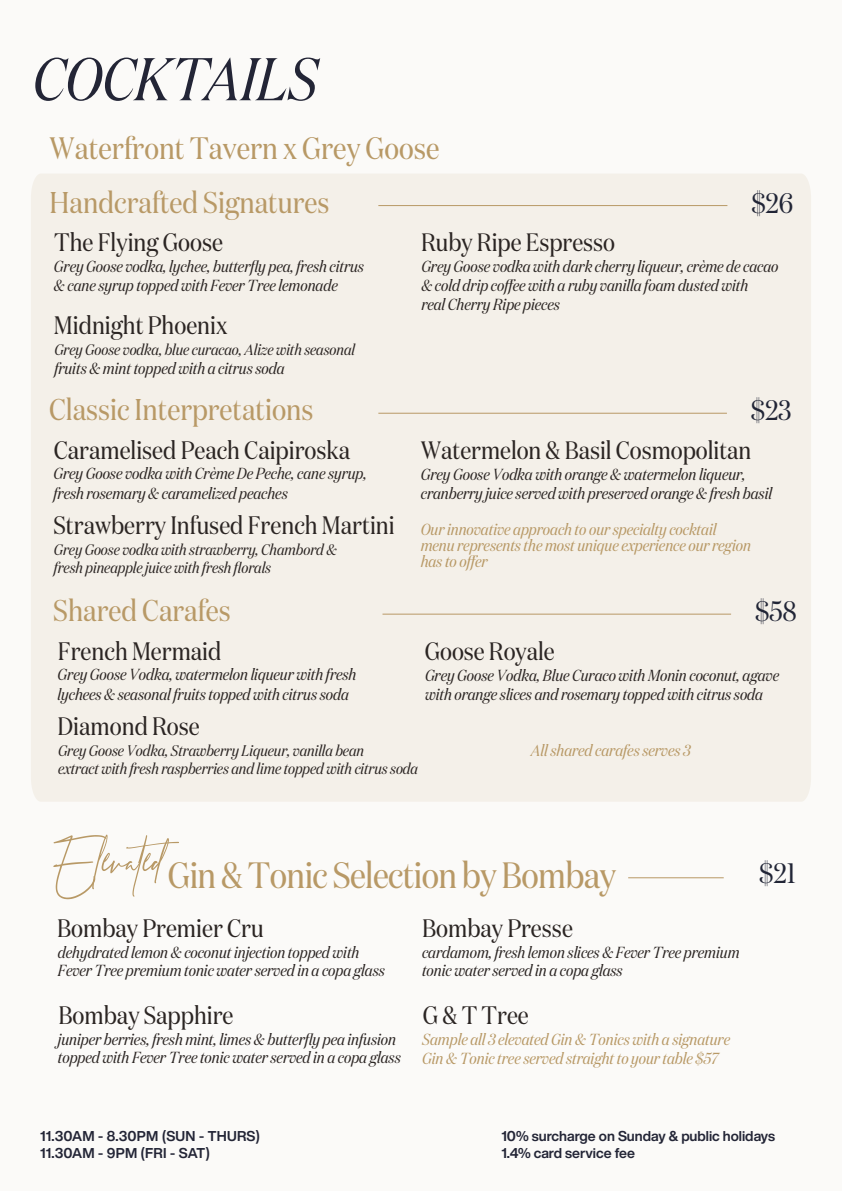
<style>
.page{position:relative;width:842px;height:1191px;background:#fbfaf8}
.page>*{position:absolute;margin:0;border:0;box-sizing:border-box;transform-origin:0 0}
.t1{font:italic 60.2px "Domaine Disp Nar";color:#232536}
.t2{font:54px "Prestige Signature Script Demo";letter-spacing:-.015em;color:#b89966}
.t3{font:36.6px "Domaine Disp Nar";letter-spacing:-.015em;color:#b89966}
.t4{font:31px "Domaine Disp Nar";color:#b89966}
.t5{font:30px "Domaine Disp Nar";color:#b89966}
.t6{font:28.2px "Domaine Disp Nar";color:#212536}
.t7{font:25.2px "Domaine Disp Nar";color:#2b2523}
.t8{font:25px "Domaine Disp Nar";color:#2b2523}
.t9{font:italic 16px/19.2px "Domaine Disp Nar";color:#2b2523}
.t10{font:italic 16px/16.2px "Domaine Disp Nar";color:#b89966}
.t11{font:italic 15.4px/18.4px "Domaine Disp Nar";color:#2b2523}
.t12{font:700 14px/16.8px "Helvetica Now Display";color:#232536}
</style>
<div class="page">
<div style="left:31px;top:174px;width:780px;height:627px;background:#f4f0e9"></div>
<hr style="left:378px;top:205px;width:349px;height:1px;background:#b89966">
<hr style="left:378px;top:413px;width:349px;height:1px;background:#b89966">
<hr style="left:628px;top:877px;width:96px;height:1px;background:#b89966">
<hr style="left:382px;top:614px;width:349px;height:1px;background:#b89966">
<h1 class="t1" style="left:32px;top:43px;width:287px">COCKTAILS</h1>
<h3 class="t4" style="left:50px;top:130px;width:391px">Waterfront Tavern x Grey Goose</h3>
<h3 class="t5" style="left:50px;top:184px;width:281px">Handcrafted Signatures</h3>
<h3 class="t6" style="left:751px;top:186px;width:43px">$26</h3>
<p class="t9" style="left:54px;top:256px;width:312px">Grey Goose vodka, lychee, butterfly pea, fresh citrus &amp; cane syrup topped with Fever Tree lemonade</p>
<h3 class="t7" style="left:54px;top:227px;width:170px">The Flying Goose</h3>
<h3 class="t8" style="left:421px;top:227px;width:195px">Ruby Ripe Espresso</h3>
<p class="t9" style="left:421px;top:257px;width:359px">Grey Goose vodka with dark cherry liqueur, crème de cacao &amp; cold drip coffee with a ruby vanilla foam dusted with<br>real Cherry Ripe pieces</p>
<h3 class="t7" style="left:54px;top:310px;width:175px">Midnight Phoenix</h3>
<p class="t11" style="left:54px;top:340px;width:302px">Grey Goose vodka, blue curacao, Alize with seasonal</p>
<p class="t9" style="left:54px;top:358px;width:232px">fruits &amp; mint topped with a citrus soda</p>
<h3 class="t5" style="left:49px;top:392px;width:266px">Classic Interpretations</h3>
<h3 class="t6" style="left:751px;top:394px;width:42px">$23</h3>
<h3 class="t7" style="left:54px;top:435px;width:298px">Caramelised Peach Caipiroska</h3>
<h3 class="t8" style="left:421px;top:435px;width:332px">Watermelon &amp; Basil Cosmopolitan</h3>
<p class="t9" style="left:421px;top:464px;width:353px">Grey Goose Vodka with orange &amp; watermelon liqueur, cranberry juice served with preserved orange &amp; fresh basil</p>
<h3 class="t7" style="left:53px;top:510px;width:343px">Strawberry Infused French Martini</h3>
<p class="t11" style="left:54px;top:540px;width:284px">Grey Goose vodka with strawberry, Chambord &amp;</p>
<p class="t9" style="left:53px;top:464px;width:315px">Grey Goose vodka with Crème De Peche, cane syrup, fresh rosemary &amp; caramelized peaches</p>
<p class="t10" style="left:421px;top:521px;width:332px">Our innovative approach to our specialty cocktail menu represents the most unique experience our region</p>
<p class="t10" style="left:421px;top:554px;width:68px">has to offer</p>
<p class="t11" style="left:54px;top:558px;width:219px">fresh pineapple juice with fresh florals</p>
<h3 class="t5" style="left:53px;top:593px;width:179px">Shared Carafes</h3>
<h3 class="t6" style="left:755px;top:594px;width:43px">$58</h3>
<h3 class="t7" style="left:58px;top:636px;width:165px">French Mermaid</h3>
<h3 class="t8" style="left:425px;top:636px;width:131px">Goose Royale</h3>
<p class="t9" style="left:425px;top:665px;width:356px">Grey Goose Vodka, Blue Curaco with Monin coconut, agave with orange slices and rosemary topped with citrus soda</p>
<h3 class="t7" style="left:58px;top:711px;width:144px">Diamond Rose</h3>
<p class="t11" style="left:58px;top:741px;width:362px">Grey Goose Vodka, Strawberry Liqueur, vanilla bean<br>extract with fresh raspberries and lime topped with citrus soda</p>
<p class="t9" style="left:58px;top:665px;width:300px">Grey Goose Vodka, watermelon liqueur with fresh lychees &amp; seasonal fruits topped with citrus soda</p>
<p class="t10" style="left:531px;top:742px;width:161px">All shared carafes serves 3</p>
<h2 class="t2" style="left:53px;top:819px;width:140px">Elevated</h2>
<h3 class="t3" style="left:168px;top:853px;width:450px">Gin&amp; Tonic Selection byBombay</h3>
<h3 class="t6" style="left:759px;top:856px;width:38px">$21</h3>
<h3 class="t7" style="left:57px;top:913px;width:208px">Bombay Premier Cru</h3>
<p class="t9" style="left:58px;top:943px;width:328px;line-height:18px">dehydrated lemon &amp; coconut injection topped with<br>Fever Tree premium tonic water served in a copa glass</p>
<h3 class="t7" style="left:58px;top:1000px;width:177px">Bombay Sapphire</h3>
<p class="t9" style="left:58px;top:1030px;width:344px;line-height:18px">juniper berries, fresh mint, limes &amp; butterfly pea infusion topped with Fever Tree tonic water served in a copa glass</p>
<h3 class="t7" style="left:422px;top:913px;width:152px">Bombay Presse</h3>
<p class="t9" style="left:422px;top:943px;width:319px;line-height:18px">cardamom, fresh lemon slices &amp; Fever Tree premium tonic water served in a copa glass</p>
<h3 class="t7" style="left:423px;top:1000px;width:107px">G &amp; T Tree</h3>
<p class="t10" style="left:422px;top:1029px;width:309px;line-height:19.2px">Sample all 3 elevated Gin &amp; Tonics with a signature<br>Gin &amp; Tonic tree served straight to your table $57</p>
<p class="t12" style="left:40px;top:1127px;width:221px">11.30AM - 8.30PM (SUN - THURS)<br>11.30AM - 9PM (FRI - SAT)</p>
<p class="t12" style="left:501px;top:1127px;width:275px">10% surcharge on Sunday &amp; public holidays<br>1.4% card service fee</p>
</div>
